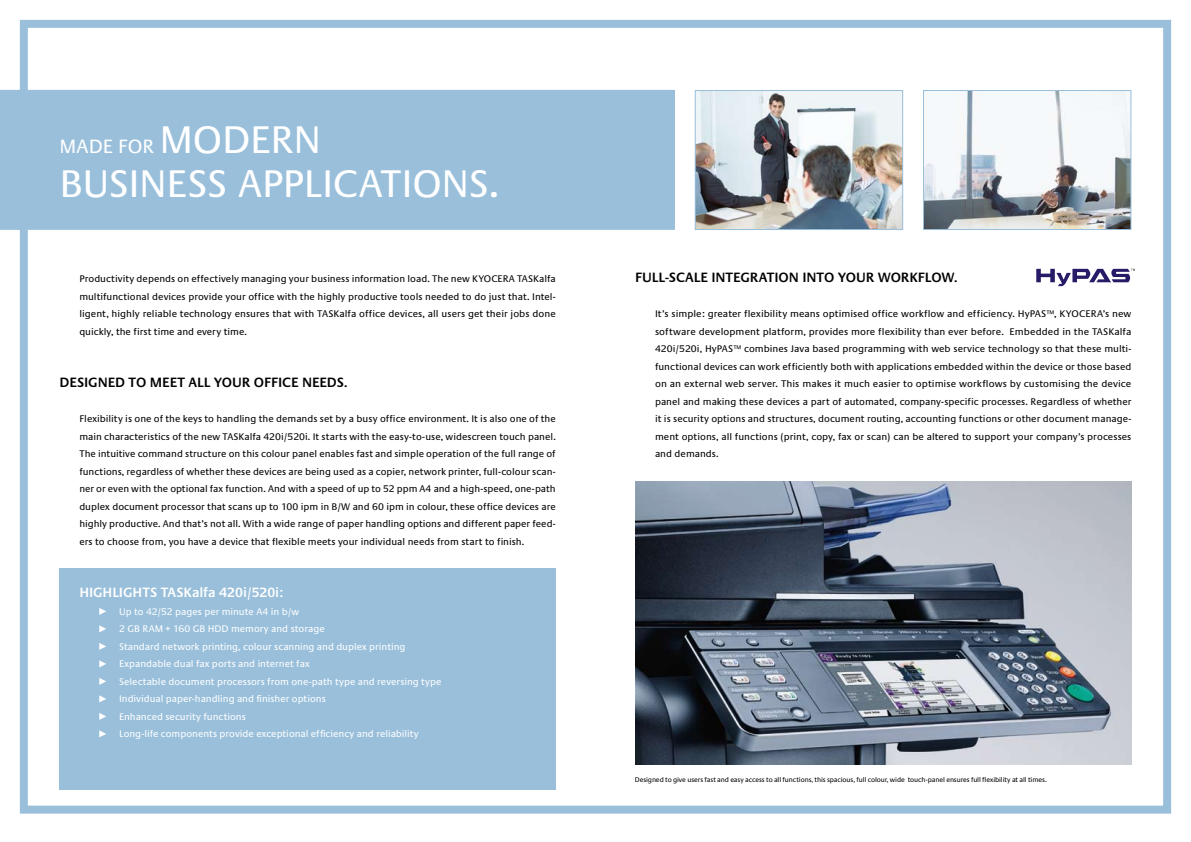
<style>
.page{position:relative;width:1191px;height:842px;background:#fff}
.page>*{position:absolute;margin:0;border:0;box-sizing:border-box;transform-origin:0 0}
.t1{font:40px/44px "Praxis EF";letter-spacing:-.005em;color:#fff}
.t2{font:20px "Praxis EF";color:#fff}
.t3{font:600 14px "Praxis EF";letter-spacing:-.005em;color:#000}
.t4{font:600 14px "Praxis EF";letter-spacing:-.005em;color:#fff}
.t5{font:10px/17.5px "Praxis EF";color:#000;text-align:justify}
.t6{font:10px "Praxis EF";color:#fff}
.t7{font:7px "Praxis EF";letter-spacing:-.015em;color:#000}
.s1{font-size:20px}
</style>
<div class="page">
<img style="left:635px;top:482px;width:496px;height:282px">
<img style="left:925px;top:92px;width:204px;height:136px">
<div style="left:923px;top:90px;width:208px;height:140px;border:1px solid #99bfdb"></div>
<img style="left:696px;top:92px;width:205px;height:136px">
<div style="left:694px;top:90px;width:209px;height:140px;border:1px solid #99bfdb"></div>
<div style="left:20px;top:20px;width:1151px;height:794px;border:8px solid #99bfdb"></div>
<div style="left:60px;top:568px;width:496px;height:221px;background:#99bfdb"></div>
<div style="left:0;top:90px;width:675px;height:140px;background:#99bfdb"></div>
<svg style="left:99px;top:608px;width:7px;height:7px"></svg>
<svg style="left:99px;top:625px;width:7px;height:7px"></svg>
<svg style="left:99px;top:643px;width:7px;height:7px"></svg>
<svg style="left:99px;top:660px;width:7px;height:7px"></svg>
<svg style="left:99px;top:678px;width:7px;height:7px"></svg>
<svg style="left:99px;top:695px;width:7px;height:7px"></svg>
<svg style="left:99px;top:713px;width:7px;height:7px"></svg>
<svg style="left:99px;top:730px;width:7px;height:7px"></svg>
<svg style="left:1036px;top:269px;width:98px;height:17px"></svg>
<h1 class="t1" style="left:60px;top:119px;width:441px;text-indent:43px"><span class="s1">e for</span> Modern<br>business applications.</h1>
<h2 class="t2" style="left:60px;top:136px;width:15px">Mad</h2>
<p class="t5" style="left:79px;top:271px;width:478px;text-indent:429px">A TASKalfa multifunctional devices provide your office with the highly productive tools needed to do just that. I ntel&shy;ligent, highly reliable technology ensures that with TASKalfa office devices, all users get their jobs done quickly, the first time and every time.</p>
<p class="t5" style="left:79px;top:271px;width:412px">Productivity depends on effectively managing your business information load. The new KYOCER</p>
<h3 class="t3" style="left:60px;top:375px;width:289px">DESIGNED TO MEET ALL YOUR OFFICE NEEDS.</h3>
<p class="t5" style="left:79px;top:411px;width:478px">Flexibility is one of the keys to handling the demands set by a busy office environment. It is also one of the main characteristics of the new TASKalfa 420i/520i. It starts with the easy-to-use, widescreen touch panel.<br>The intuitive command structure on this colour panel enables fast and simple operation of the full range of functions, regardless of whether these devices are being used as a copier, network printer, full-colour scan&shy;ner or even with the optional fax function. And with a speed of up to 52 ppm A4 and a high-speed, one-path duplex document processor that scans up to 100 ipm in B/W and 60 ipm in colour, these office devices are highly productive. And that’s not all. With a wide range of paper handling options and different paper feed&shy;ers to choose from, you have a device that flexible meets your individual needs from start to finish.</p>
<h3 class="t4" style="left:79px;top:585px;width:205px">HIGHLIGHTS TASKALFA 420I/520I:</h3>
<p class="t6" style="left:106px;top:606px;width:194px">U p to 42/52 pages per minute A4 in b/w</p>
<p class="t6" style="left:119px;top:624px;width:207px">2 GB RAM + 160 GB H DD memory and storage</p>
<p class="t6" style="left:119px;top:641px;width:288px">Standard network printing, colour scanning and duplex printing</p>
<p class="t6" style="left:106px;top:659px;width:205px">Expandable dual fax ports and internet fax</p>
<p class="t6" style="left:119px;top:676px;width:324px">Selectable document processors from one-path type and reversing type</p>
<p class="t6" style="left:106px;top:694px;width:221px">I ndividual paper-handling and finisher options</p>
<p class="t6" style="left:106px;top:711px;width:141px">Enhanced security functions</p>
<p class="t6" style="left:106px;top:729px;width:314px">Long-life components provide exceptional efficiency and reliability</p>
<h3 class="t3" style="left:635px;top:270px;width:324px">FULL-SCALE INTEGRATION INTO YOUR WORKFLOW.</h3>
<p class="t5" style="left:655px;top:306px;width:478px">It’s simple: greater flexibility means optimised office workflow and efficiency. HyPAS™, Kyocera’s new software development platform, provides more flexibility than ever before. Embedded in the TASKalfa 420i/520i, HyPAS™ combines Java based programming with web service technology so that these multi&shy;functional devices can work efficiently both with applications embedded within the device or those based on an external web server. This makes it much easier to optimise workflows by customising the device panel and making these devices a part of automated, company-specific processes. Regardless of whether it is security options and structures, document routing, accounting functions or other document manage&shy;ment options, all functions (print, copy, fax or scan) can be altered to support your company’s processes and demands.</p>
<p class="t7" style="left:635px;top:776px;width:413px">Designed to give users fast and easy access to all functions, this spacious, full colour, wide touch-panel ensures full flexibility at all times.</p>
</div>
